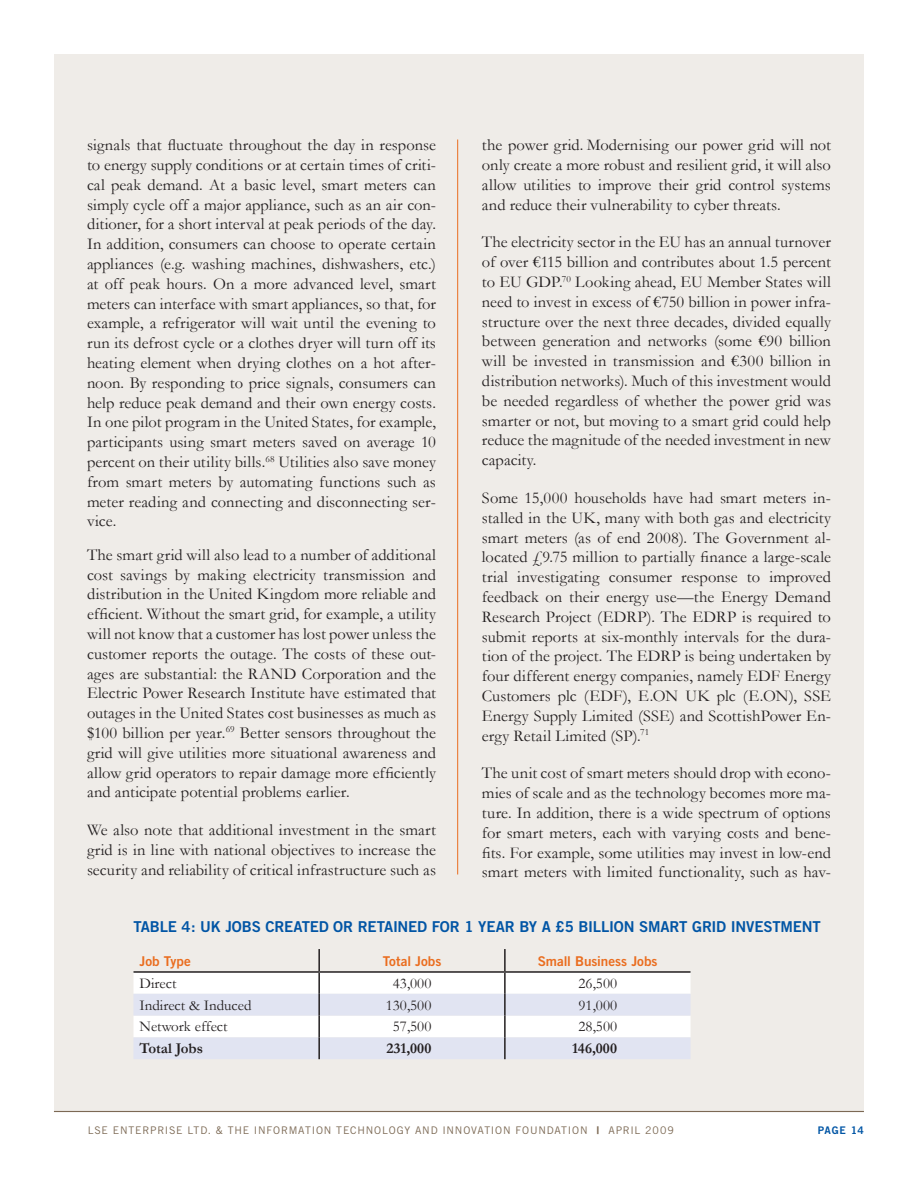
<style>
.page{position:relative;width:918px;height:1188px;background:#fff}
.page>*{position:absolute;margin:0;border:0;box-sizing:border-box;transform-origin:0 0}
.t1{font:16.5px/19.8px "Garamond";letter-spacing:.005em;color:#231f20;text-align:justify}
.t2{font:15px "Garamond";color:#231f20}
.t3{font:15px "Trade Gothic Bold Two";letter-spacing:-.015em;color:#0155a5}
.t4{font:700 15px "Garamond";color:#231f20}
.t5{font:13.5px "Trade Gothic Bold Two";letter-spacing:-.005em;color:#ea6d1f}
.t6{font:10.5px "Trade Gothic";letter-spacing:.075em;color:#7c6954}
.t7{font:10.5px "Trade Gothic Bold Two";letter-spacing:.06em;color:#0155a5}
.s1{font-family:"Trade Gothic Bold Two"}
</style>
<div class="page">
<div style="left:54px;top:54px;width:810px;height:1058px;background:#efece8"></div>
<hr style="left:54px;top:1111px;width:810px;height:1px;background:#7c6954">
<hr style="left:457px;top:140px;width:1px;height:734px;background:#ea6d1f">
<svg style="left:134px;top:973px;width:557px;height:86px"></svg>
<hr style="left:318px;top:973px;width:2px;height:21px;background:#231f20">
<hr style="left:318px;top:994px;width:2px;height:22px;background:#231f20">
<hr style="left:318px;top:1016px;width:2px;height:21px;background:#231f20">
<hr style="left:318px;top:1037px;width:2px;height:22px;background:#231f20">
<hr style="left:504px;top:973px;width:2px;height:21px;background:#231f20">
<hr style="left:504px;top:994px;width:2px;height:22px;background:#231f20">
<hr style="left:504px;top:1016px;width:2px;height:21px;background:#231f20">
<hr style="left:504px;top:1037px;width:2px;height:22px;background:#231f20">
<hr style="left:318px;top:949px;width:2px;height:22px;background:#231f20">
<hr style="left:504px;top:949px;width:2px;height:22px;background:#231f20">
<hr style="left:134px;top:971px;width:185px;height:2px;background:#231f20">
<hr style="left:319px;top:971px;width:186px;height:2px;background:#231f20">
<hr style="left:505px;top:971px;width:186px;height:2px;background:#231f20">
<p class="t1" style="left:87px;top:135px;width:351px">signals that fluctuate throughout the day in response to energy supply conditions or at certain times of criti&shy;cal peak demand. At a basic level, smart meters can simply cycle off a major appliance, such as an air con&shy;ditioner, for a short interval at peak periods of the day.<br>In addition, consumers can choose to operate certain appliances (e.g. washing machines, dishwashers, etc.) at off peak hours. On a more advanced level, smart meters can interface with smart appliances, so that, for example, a refrigerator will wait until the evening to run its defrost cycle or a clothes dryer will turn off its heating element when drying clothes on a hot after&shy;noon. By responding to price signals, consumers can help reduce peak demand and their own energy costs.<br>In one pilot program in the United States, for example, participants using smart meters saved on average 10 percent on their utility bills.<sup>68</sup> Utilities also save money from smart meters by automating functions such as meter reading and connecting and disconnecting ser&shy;vice.</p>
<p class="t1" style="left:87px;top:545px;width:351px">The smart grid will also lead to a number of additional cost savings by making electricity transmission and distribution in the United Kingdom more reliable and efficient. Without the smart grid, for example, a utility will not know that a customer has lost power unless the customer reports the outage. The costs of these out&shy;ages are substantial: the RAND Corporation and the Electric Power Research Institute have estimated that outages in the United States cost businesses as much as $100 billion per year.<sup>69</sup> Better sensors throughout the grid will give utilities more situational awareness and allow grid operators to repair damage more efficiently and anticipate potential problems earlier.</p>
<p class="t1" style="left:87px;top:820px;width:351px">We also note that additional investment in the smart grid is in line with national objectives to increase the security and reliability of critical infrastructure such as</p>
<p class="t1" style="left:482px;top:135px;width:351px">the power grid. Modernising our power grid will not only create a more robust and resilient grid, it will also allow utilities to improve their grid control systems and reduce their vulnerability to cyber threats.</p>
<p class="t1" style="left:482px;top:233px;width:351px">The electricity sector in the EU has an annual turnover of over €115 billion and contributes about 1.5 percent to EU GDP.<sup>70</sup> Looking ahead, EU Member States will need to invest in excess of €750 billion in power infra&shy;structure over the next three decades, divided equally between generation and networks (some !90 billion will be invested in transmission and !300 billion in distribution networks). Much of this investment would be needed regardless of whether the power grid was smarter or not, but moving to a smart grid could help reduce the magnitude of the needed investment in new capacity.</p>
<p class="t1" style="left:482px;top:488px;width:351px">Some 15,000 households have had smart meters in&shy;stalled in the UK, many with both gas and electricity smart meters (as of end 2008). The Government al&shy;located £9.75 million to partially finance a large-scale trial investigating consumer response to improved feedback on their energy use—the Energy Demand Research Project (EDRP). The EDRP is required to submit reports at six-monthly intervals for the dura&shy;tion of the project. The EDRP is being undertaken by four different energy companies, namely EDF Energy Customers plc (EDF), E.ON UK plc (E.ON), SSE Energy Supply Limited (SSE) and ScottishPower En&shy;ergy Retail Limited (SP).<sup>71</sup></p>
<p class="t1" style="left:482px;top:764px;width:351px">The unit cost of smart meters should drop with econo&shy;mies of scale and as the technology becomes more ma&shy;ture. In addition, there is a wide spectrum of options for smart meters, each with varying costs and bene&shy;fits. For example, some utilities may invest in low-end smart meters with limited functionality, such as hav-</p>
<p class="t3" style="left:134px;top:917px;width:689px">TABLE 4: UK JOBS CREATED OR RETAINED FOR 1 YEAR BY A £5 BILLION SMART GRID INVESTMENT</p>
<p class="t5" style="left:140px;top:953px;width:53px">Job Type</p>
<p class="t5" style="left:383px;top:953px;width:60px">Total Jobs</p>
<p class="t5" style="left:538px;top:953px;width:121px">Small Business Jobs</p>
<p class="t2" style="left:140px;top:975px;width:38px">Direct</p>
<p class="t2" style="left:393px;top:975px;width:40px">43,000</p>
<p class="t2" style="left:579px;top:975px;width:40px">26,500</p>
<p class="t2" style="left:140px;top:997px;width:114px">Indirect &amp; Induced</p>
<p class="t2" style="left:386px;top:997px;width:47px">130,500</p>
<p class="t2" style="left:579px;top:997px;width:40px">91,000</p>
<p class="t2" style="left:140px;top:1018px;width:90px">Network effect</p>
<p class="t2" style="left:393px;top:1018px;width:40px">57,500</p>
<p class="t2" style="left:579px;top:1018px;width:40px">28,500</p>
<p class="t4" style="left:140px;top:1040px;width:65px">Total Jobs</p>
<p class="t4" style="left:386px;top:1040px;width:47px">231,000</p>
<p class="t4" style="left:572px;top:1040px;width:47px">146,000</p>
<p class="t6" style="left:88px;top:1124px;width:588px">LSE ENTERPRISE LTD. &amp; THE INFORMATION TECHNOLOGY AND INNOVATION FOUNDATION <span class="s1">|</span> APRIL 2009</p>
<p class="t7" style="left:818px;top:1124px;width:48px">PAGE 14</p>
</div>
